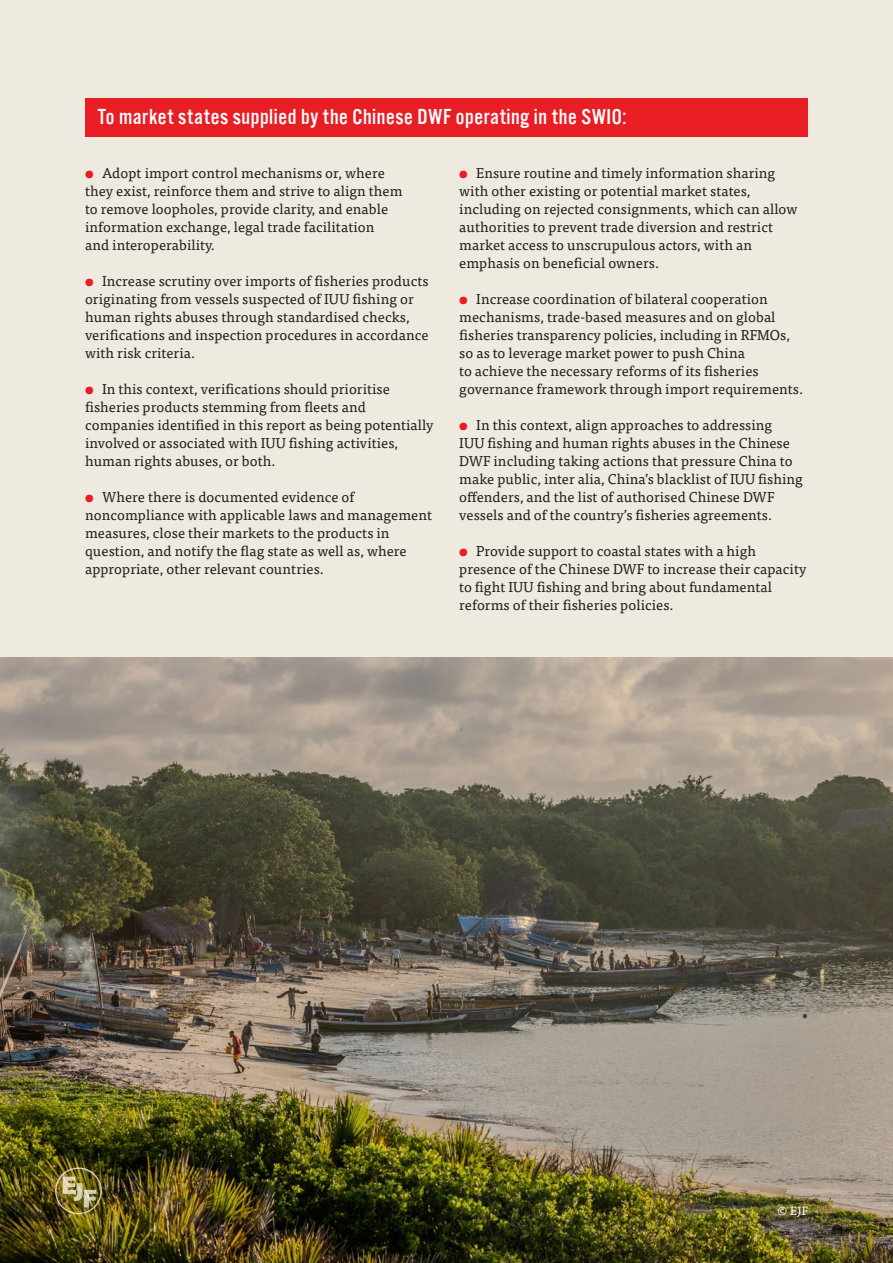
<style>
.page{position:relative;width:893px;height:1263px;background:#efeae0}
.page>*{position:absolute;margin:0;border:0;box-sizing:border-box;transform-origin:0 0}
.t1{font:22.5px "Alternate Got No 3 D";letter-spacing:.025em;color:#fff}
.t2{font:14.25px/18px "Tisa Pro";letter-spacing:.005em;color:#231f20}
.t3{font:12px "Tisa Pro";color:#fff}
.s1{font-size:15px;color:#e81e24}
</style>
<div class="page">
<img style="left:0;top:658px;width:893px;height:605px">
<div style="left:85px;top:99px;width:723px;height:38px;background:#e81e24"></div>
<img style="left:55px;top:1167px;width:47px;height:47px">
<p class="t1" style="left:98px;top:105px;width:530px">To market states supplied by the Chinese DWF operating in the SWIO:</p>
<p class="t2" style="left:85px;top:163px;width:319px"><span class="s1">●</span> Adopt import control mechanisms or, where they exist, reinforce them and strive to align them to remove loopholes, provide clarity, and enable information exchange, legal trade facilitation<br>and interoperability.</p>
<p class="t2" style="left:85px;top:271px;width:345px"><span class="s1">●</span> Increase scrutiny over imports of fisheries products originating from vessels suspected of IUU fishing or human rights abuses through standardised checks, verifications and inspection procedures in accordance with risk criteria.</p>
<p class="t2" style="left:85px;top:379px;width:350px"><span class="s1">●</span> In this context, verifications should prioritise fisheries products stemming from fleets and companies identified in this report as being potentially involved or associated with IUU fishing activities, human rights abuses, or both.</p>
<p class="t2" style="left:85px;top:487px;width:348px"><span class="s1">●</span> Where there is documented evidence of noncompliance with applicable laws and management measures, close their markets to the products in question, and notify the flag state as well as, where appropriate, other relevant countries.</p>
<p class="t2" style="left:459px;top:163px;width:340px"><span class="s1">●</span> Ensure routine and timely information sharing with other existing or potential market states, including on rejected consignments, which can allow authorities to prevent trade diversion and restrict market access to unscrupulous actors, with an emphasis on beneficial owners.</p>
<p class="t2" style="left:459px;top:289px;width:345px"><span class="s1">●</span> Increase coordination of bilateral cooperation mechanisms, trade-based measures and on global fisheries transparency policies, including in RFMOs, so as to leverage market power to push China<br>to achieve the necessary reforms of its fisheries governance framework through import requirements.</p>
<p class="t2" style="left:459px;top:415px;width:345px"><span class="s1">●</span> In this context, align approaches to addressing<br>IUU fishing and human rights abuses in the Chinese DWF including taking actions that pressure China to make public, inter alia, China’s blacklist of IUU fishing offenders, and the list of authorised Chinese DWF vessels and of the country’s fisheries agreements.</p>
<p class="t2" style="left:459px;top:541px;width:349px"><span class="s1">●</span> Provide support to coastal states with a high presence of the Chinese DWF to increase their capacity to fight IUU fishing and bring about fundamental reforms of their fisheries policies.</p>
<p class="t3" style="left:777px;top:1202px;width:32px">© EJF</p>
</div>
